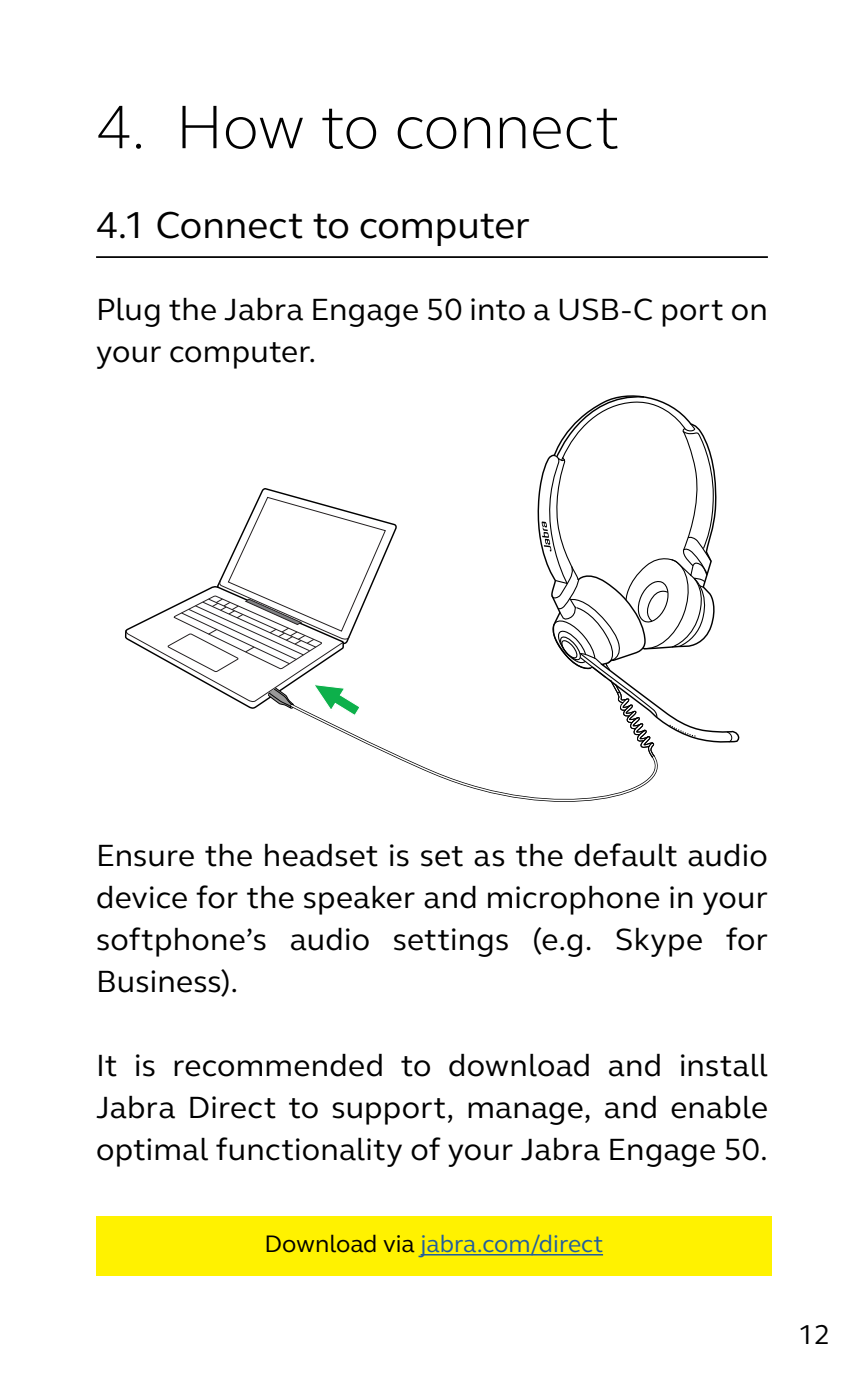
<style>
.page{position:relative;width:864px;height:1389px;background:#fff}
.page>*{position:absolute;margin:0;border:0;box-sizing:border-box;transform-origin:0 0}
.t1{font:300 63px "GN Elliot";letter-spacing:-.01em;color:#000}
.t2{font:38.5px "GN Elliot";color:#000}
.t3{font:31.5px/42px "GN Elliot";letter-spacing:.005em;color:#000;text-align:justify}
.t4{font:28px "GN Elliot";color:#000}
.t5{font:24.5px "GN Elliot";color:#215e9e}
.s1{color:#000}
</style>
<div class="page">
<hr style="left:96px;top:256px;width:671px;height:2px;background:#000">
<svg style="left:124px;top:395px;width:616px;height:407px"></svg>
<div style="left:96px;top:1216px;width:675px;height:59px;background:#fff200"></div>
<hr style="left:420px;top:1254px;width:182px;height:2px;background:#215e9e">
<h1 class="t1" style="left:96px;top:85px;width:525px">4. How to connect</h1>
<p class="t2" style="left:96px;top:200px;width:435px">4.1 Connect to computer</p>
<p class="t3" style="left:96px;top:288px;width:673px">Plug the Jabra Engage 50 into a USB-C port on your computer.</p>
<p class="t3" style="left:96px;top:834px;width:673px">Ensure the headset is set as the default audio device for the speaker and microphone in your softphone’s audio settings (e.g. Skype for Business).</p>
<p class="t3" style="left:96px;top:1044px;width:673px">It is recommended to download and install Jabra Direct to support, manage, and enable optimal functionality of your Jabra Engage 50.</p>
<p class="t5" style="left:264px;top:1228px;width:340px"><span class="s1">Download via</span> jabra.com/direct</p>
<p class="t4" style="left:797px;top:1316px;width:34px">12</p>
</div>
